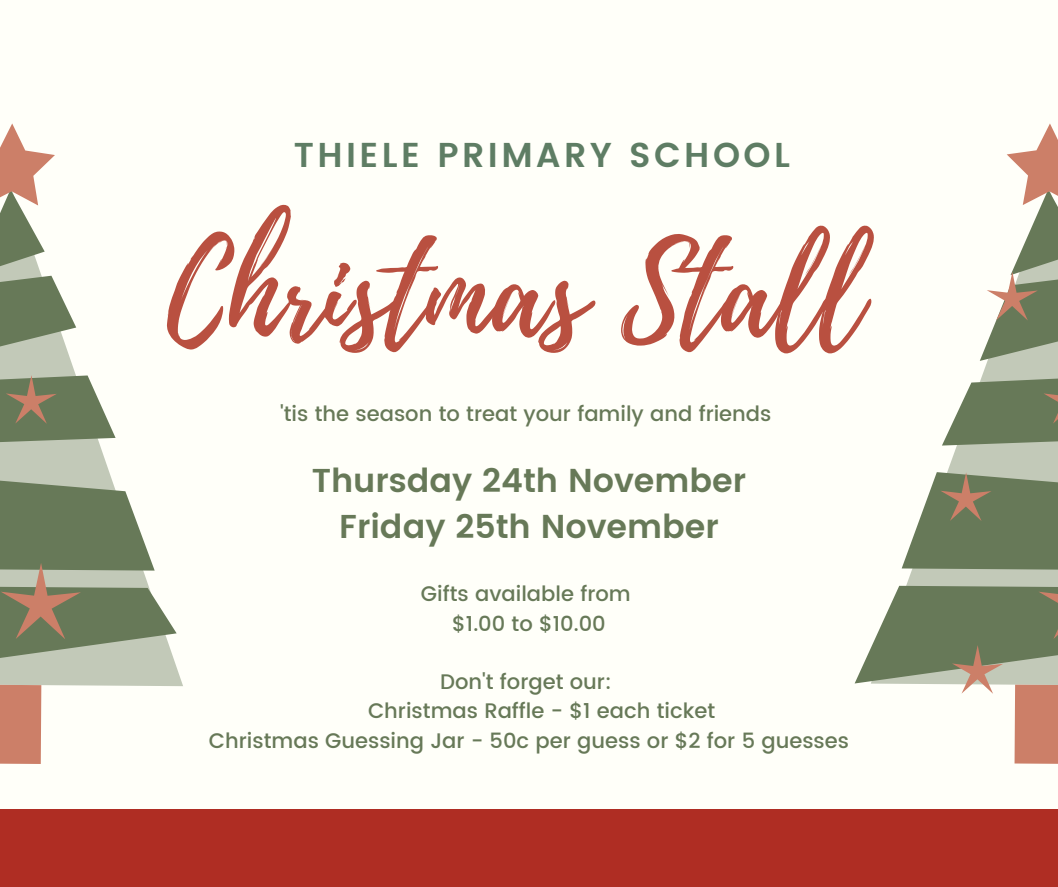
<style>
.page{position:relative;width:1058px;height:887px;background:#fff}
.page>*{position:absolute;margin:0;border:0;box-sizing:border-box;transform-origin:0 0}
.t1{font:123.9px "Playlist Script";color:#b95040}
.t2{font:600 34.5px "Poppins";letter-spacing:.1em;color:#5e7d64}
.t3{font:600 33px/46.2px "Poppins";color:#677958;text-align:center}
.t4{font:500 21px/29.2px "Poppins";color:#677958;text-align:center}
</style>
<div class="page">
<div style="left:0;top:0;width:1058px;height:886px;background:#fffff9"></div>
<svg style="left:942px;top:361px;width:116px;height:111px;fill:#c2c9b8"></svg>
<svg style="left:979px;top:123px;width:79px;height:238px"></svg>
<svg style="left:942px;top:375px;width:116px;height:70px"></svg>
<svg style="left:854px;top:472px;width:204px;height:292px"></svg>
<svg style="left:0;top:327px;width:183px;height:359px"></svg>
<svg style="left:0;top:123px;width:76px;height:238px"></svg>
<svg style="left:0;top:472px;width:177px;height:292px"></svg>
<svg style="left:0;top:375px;width:116px;height:70px;background:#889075"></svg>
<div style="left:0;top:809px;width:1057px;height:77px;background:#af2d23"></div>
<h2 class="t2" style="left:294px;top:135px;width:498px">THIELE PRIMARY SCHOOL</h2>
<h1 class="t1" style="left:167px;top:205px;width:697px">Christmas Stall</h1>
<p class="t4" style="left:280px;top:399px;width:493px">'tis the season to treat your family and friends</p>
<h3 class="t3" style="left:312px;top:457px;width:436px">Thursday 24th November<br>Friday 25th November</h3>
<p class="t4" style="left:421px;top:579px;width:211px">Gifts available from $1.00 to $10.00</p>
<p class="t4" style="left:440px;top:667px;width:173px">Don't forget our:</p>
<p class="t4" style="left:368px;top:696px;width:348px">Christmas Raffle - $1 each ticket</p>
<p class="t4" style="left:209px;top:725px;width:641px">Christmas Guessing Jar - 50c per guess or $2 for 5 guesses</p>
</div>
